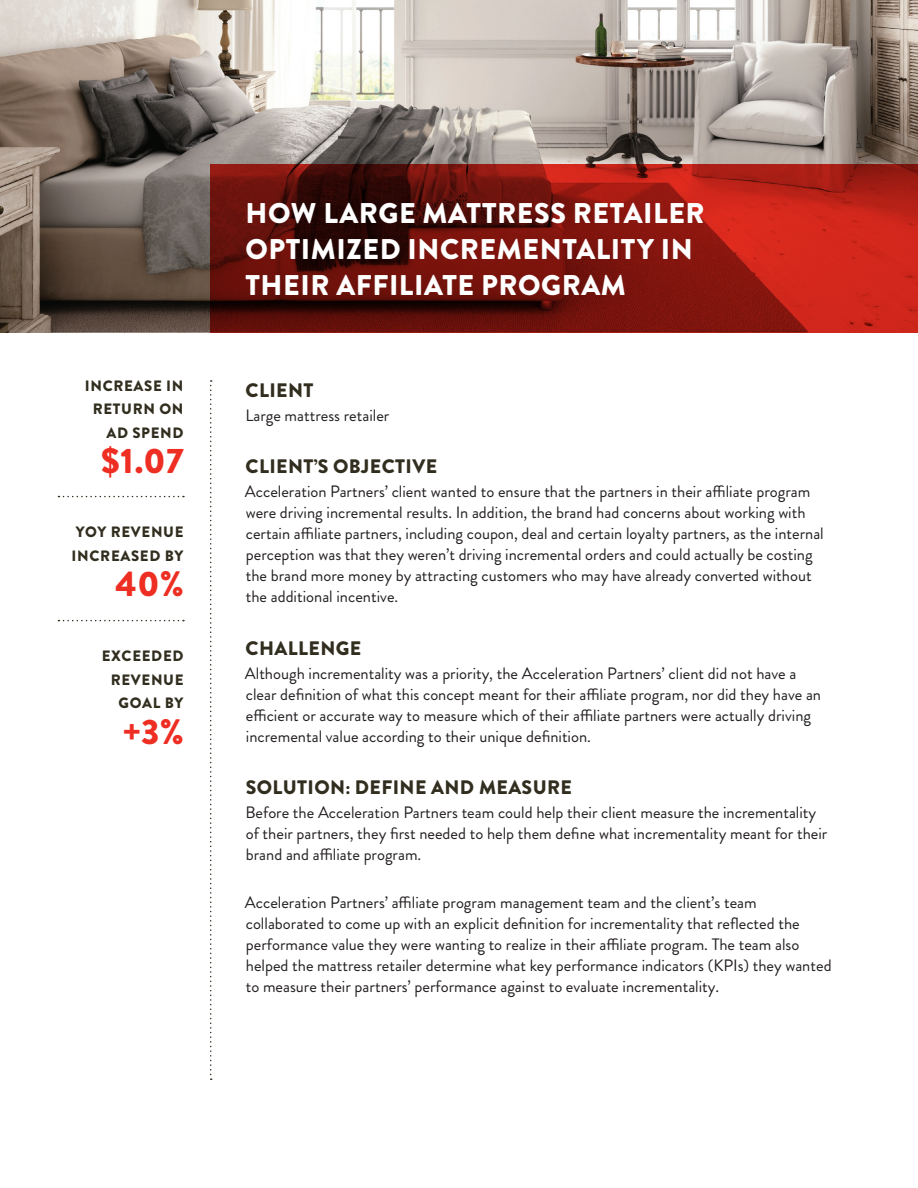
<style>
.page{position:relative;width:918px;height:1188px;background:#fff}
.page>*{position:absolute;margin:0;border:0;box-sizing:border-box;transform-origin:0 0}
.t1{font:900 35.4px "Brandon Grotesque";color:#ee2e22}
.t2{font:900 28.5px/36px "Brandon Grotesque";letter-spacing:.02em;color:#fff}
.t3{font:900 19.5px "Brandon Grotesque";letter-spacing:.02em;color:#322e1f}
.t4{font:16.5px/21px "Brandon Grotesque";color:#231f20}
.t5{font:900 15px/23.5px "Brandon Grotesque";letter-spacing:.045em;color:#322e1f;text-align:right}
</style>
<div class="page">
<svg style="left:58px;top:620px;width:126px;height:1px"></svg>
<svg style="left:58px;top:496px;width:126px;height:1px"></svg>
<svg style="left:210px;top:380px;width:2px;height:700px"></svg>
<img style="left:0;top:0;width:918px;height:333px">
<svg style="left:210px;top:164px;width:708px;height:169px;background:#81160f"></svg>
<p class="t5" style="left:85px;top:374px;width:100px">INCREASE IN<br>RETURN ON<br>AD SPEND</p>
<h2 class="t1" style="left:101px;top:436px;width:84px">$1.07</h2>
<p class="t5" style="left:72px;top:520px;width:113px;text-align:left">YOY REVENUE<br>INCREASED BY</p>
<p class="t1" style="left:115px;top:559px;width:70px">40%</p>
<p class="t5" style="left:102px;top:644px;width:83px">EXCEEDED<br>REVENUE<br>GOAL BY</p>
<p class="t1" style="left:122px;top:706px;width:63px">+3%</p>
<p class="t2" style="left:245px;top:195px;width:461px">HOW LARGE MATTRESS RETAILER<br>OPTIMIZED INCREMENTALITY IN<br>THEIR AFFILIATE PROGRAM</p>
<h3 class="t3" style="left:246px;top:376px;width:69px">CLIENT</h3>
<p class="t4" style="left:245px;top:405px;width:146px">Large mattress retailer</p>
<h3 class="t3" style="left:246px;top:453px;width:193px">CLIENT’S OBJECTIVE</h3>
<p class="t4" style="left:245px;top:481px;width:580px">Acceleration Partners’ client wanted to ensure that the partners in their afliate program were driving incremental results. In addition, the brand had concerns about working with certain afliate partners, including coupon, deal and certain loyalty partners, as the internal perception was that they weren’t driving incremental orders and could actually be costing the brand more money by attracting customers who may have already converted without the additional incentive.</p>
<h3 class="t3" style="left:246px;top:634px;width:117px">CHALLENGE</h3>
<p class="t4" style="left:245px;top:663px;width:578px">Although incrementality was a priority, the Acceleration Partners’ client did not have a clear defnition of what this concept meant for their afliate program, nor did they have an efcient or accurate way to measure which of their afliate partners were actually driving incremental value according to their unique defnition.</p>
<h3 class="t3" style="left:246px;top:774px;width:328px">SOLUTION: DEFINE AND MEASURE</h3>
<p class="t4" style="left:245px;top:802px;width:584px">Before the Acceleration Partners team could help their client measure the incrementality of their partners, they frst needed to help them defne what incrementality meant for their brand and afliate program.</p>
<p class="t4" style="left:245px;top:892px;width:588px">Acceleration Partners’ afliate program management team and the client’s team collaborated to come up with an explicit defnition for incrementality that refected the performance value they were wanting to realize in their afliate program. The team also helped the mattress retailer determine what key performance indicators (KPIs) they wanted to measure their partners’ performance against to evaluate incrementality.</p>
</div>
